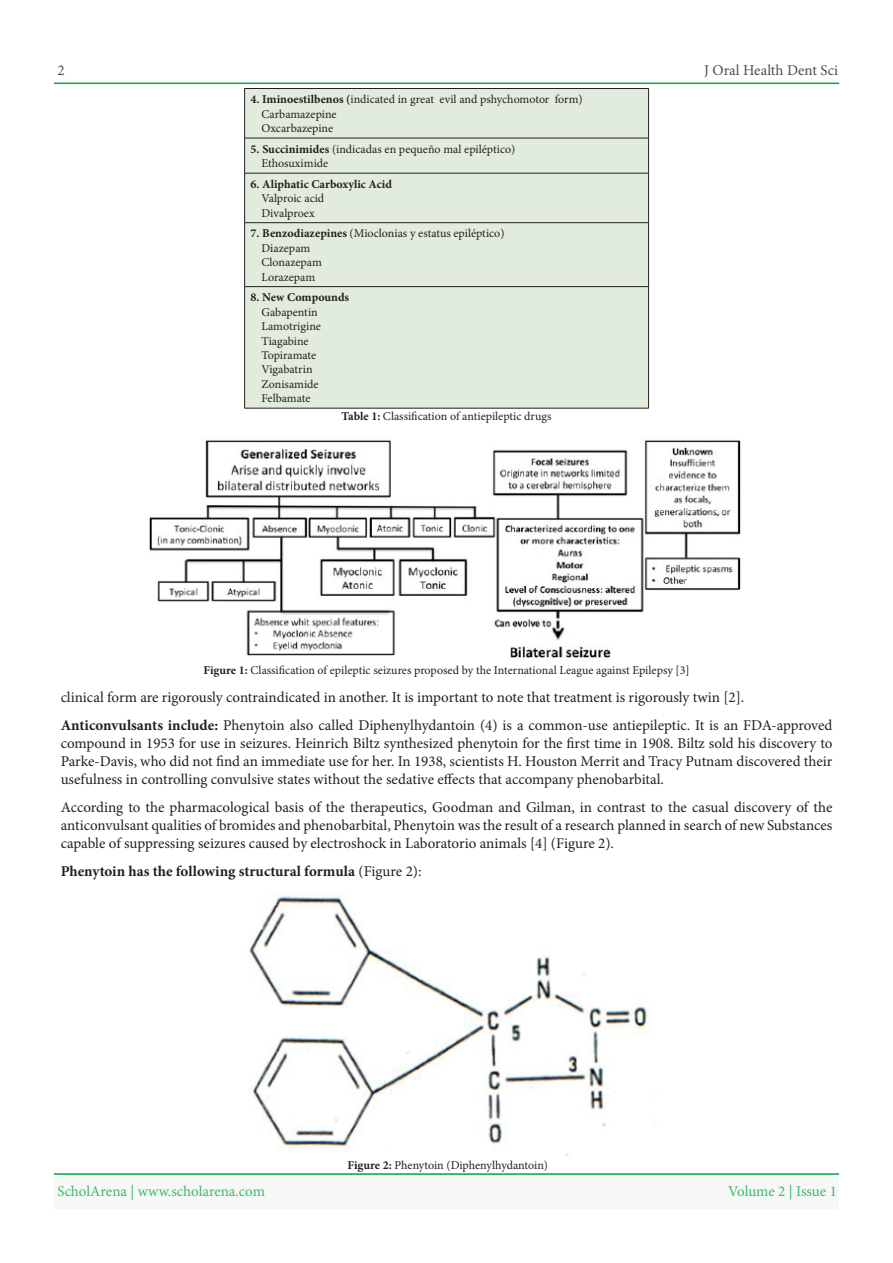
<style>
.page{position:relative;width:893px;height:1263px;background:#fff}
.page>*{position:absolute;margin:0;border:0;box-sizing:border-box;transform-origin:0 0}
.t1{font:15px/18px "Minion Pro";letter-spacing:-.005em;color:#231f20;text-align:justify}
.t2{font:700 15px "Minion Pro";color:#231f20}
.t3{font:15px "Minion Pro";letter-spacing:-.005em;color:#40b86b}
.t4{font:15px "Minion Pro";color:#524c4c}
.t5{font:12px "Minion Pro";color:#231f20}
.t6{font:700 12px "Minion Pro";color:#231f20}
.s1{font-weight:400}
.s2{font-weight:700}
</style>
<div class="page">
<hr style="left:54px;top:83px;width:785px;height:1px;background:#0aa345">
<div style="left:54px;top:1174px;width:785px;height:35px;background:#f6f7f7"></div>
<hr style="left:54px;top:1173px;width:785px;height:2px;background:#0aa345">
<img style="left:149px;top:439px;width:592px;height:220px">
<svg style="left:245px;top:89px;width:403px;height:319px;background:#dfe9da"></svg>
<hr style="left:244px;top:88px;width:405px;height:1px;background:#231f20">
<hr style="left:244px;top:138px;width:405px;height:1px;background:#231f20">
<hr style="left:244px;top:173px;width:405px;height:1px;background:#231f20">
<hr style="left:244px;top:222px;width:405px;height:1px;background:#231f20">
<hr style="left:244px;top:286px;width:405px;height:1px;background:#231f20">
<hr style="left:244px;top:408px;width:405px;height:1px;background:#231f20">
<hr style="left:648px;top:89px;width:1px;height:49px;background:#231f20">
<hr style="left:244px;top:89px;width:1px;height:49px;background:#231f20">
<hr style="left:648px;top:138px;width:1px;height:35px;background:#231f20">
<hr style="left:244px;top:138px;width:1px;height:35px;background:#231f20">
<hr style="left:648px;top:173px;width:1px;height:49px;background:#231f20">
<hr style="left:244px;top:173px;width:1px;height:49px;background:#231f20">
<hr style="left:648px;top:223px;width:1px;height:63px;background:#231f20">
<hr style="left:244px;top:223px;width:1px;height:63px;background:#231f20">
<hr style="left:648px;top:287px;width:1px;height:121px;background:#231f20">
<hr style="left:244px;top:287px;width:1px;height:121px;background:#231f20">
<img style="left:247px;top:894px;width:404px;height:261px">
<p class="t4" style="left:57px;top:60px;width:9px">2</p>
<p class="t6" style="left:251px;top:91px;width:185px">4. Iminoestilbenos (<span class="s1">indicated in great</span></p>
<p class="t5" style="left:261px;top:106px;width:77px">Carbamazepine</p>
<p class="t5" style="left:261px;top:120px;width:73px">Oxcarbazepine</p>
<p class="t5" style="left:251px;top:141px;width:266px"><span class="s2">5. Succinimides</span> (indicadas en pequeño mal epiléptico(</p>
<p class="t5" style="left:261px;top:155px;width:68px">Ethosuximide</p>
<p class="t6" style="left:251px;top:176px;width:143px">6. Aliphatic Carboxylic Acid</p>
<p class="t5" style="left:261px;top:190px;width:64px">Valproic acid</p>
<p class="t5" style="left:261px;top:205px;width:55px">Divalproex</p>
<p class="t5" style="left:251px;top:226px;width:255px"><span class="s2">7. Benzodiazepines</span> (Mioclonias y estatus epiléptico(</p>
<p class="t5" style="left:261px;top:240px;width:50px">Diazepam</p>
<p class="t5" style="left:261px;top:254px;width:62px">Clonazepam</p>
<p class="t5" style="left:261px;top:269px;width:55px">Lorazepam</p>
<p class="t6" style="left:251px;top:289px;width:100px">8. New Compounds</p>
<p class="t5" style="left:261px;top:304px;width:58px">Gabapentin</p>
<p class="t5" style="left:261px;top:318px;width:61px">Lamotrigine</p>
<p class="t5" style="left:261px;top:333px;width:49px">Tiagabine</p>
<p class="t5" style="left:261px;top:347px;width:56px">Topiramate</p>
<p class="t5" style="left:261px;top:361px;width:53px">Vigabatrin</p>
<p class="t5" style="left:261px;top:376px;width:59px">Zonisamide</p>
<p class="t5" style="left:261px;top:390px;width:50px">Felbamate</p>
<p class="t5" style="left:440px;top:91px;width:111px">evil and pshychomotor</p>
<p class="t5" style="left:555px;top:91px;width:29px">form(</p>
<p class="t5" style="left:342px;top:408px;width:212px"><span class="s2">Table 1:</span> Classification of antiepileptic drugs</p>
<p class="t4" style="left:704px;top:60px;width:135px">J Oral Health Dent Sci</p>
<p class="t5" style="left:203px;top:662px;width:488px"><span class="s2">Figure 1:</span> Classification of epileptic seizures proposed by the International League against Epilepsy [3]</p>
<p class="t1" style="left:61px;top:688px;width:685px">clinical form are rigorously contraindicated in another It. is important to note that treatment is rigorously twin . [2]</p>
<p class="t1" style="left:61px;top:716px;width:773px"><span class="s2">Anticonvulsants include:</span> Phenytoin also called Diphenylhydantoin (4) is a common-use antiepileptic. It is an FDA-approved compound in 1953 for use in seizures. Heinrich Biltz synthesized phenytoin for the first time in 1908. Biltz sold his discovery to Parke-Davis, who did not find an immediate use for her In. 1938, scientists H. Houston Merrit and Tracy Putnam discovered their usefulness in controlling convulsive states without the sedative effects that accompany phenobarbital.</p>
<p class="t1" style="left:61px;top:798px;width:773px">According to the pharmacological basis of the therapeutics, Goodman and Gilman, in contrast to the casual discovery of the anticonvulsant qualities of bromides and phenobarbital, Phenytoin was the result of a research planned in search of new Substances capable of suppressing seizures caused by electroshock in Laboratorio animals 4[ ] (Figure .(2</p>
<p class="t2" style="left:61px;top:860px;width:362px">Phenytoin has the following structural formula <span class="s1">(Figure :(2</span></p>
<p class="t3" style="left:57px;top:1181px;width:209px">ScholArena | www.scholarena.com</p>
<p class="t5" style="left:347px;top:1157px;width:202px"><span class="s2">Figure 2:</span> Phenytoin (Diphenylhydantoin(</p>
<p class="t3" style="left:728px;top:1181px;width:110px">Volume 2 | Issue 1</p>
</div>
